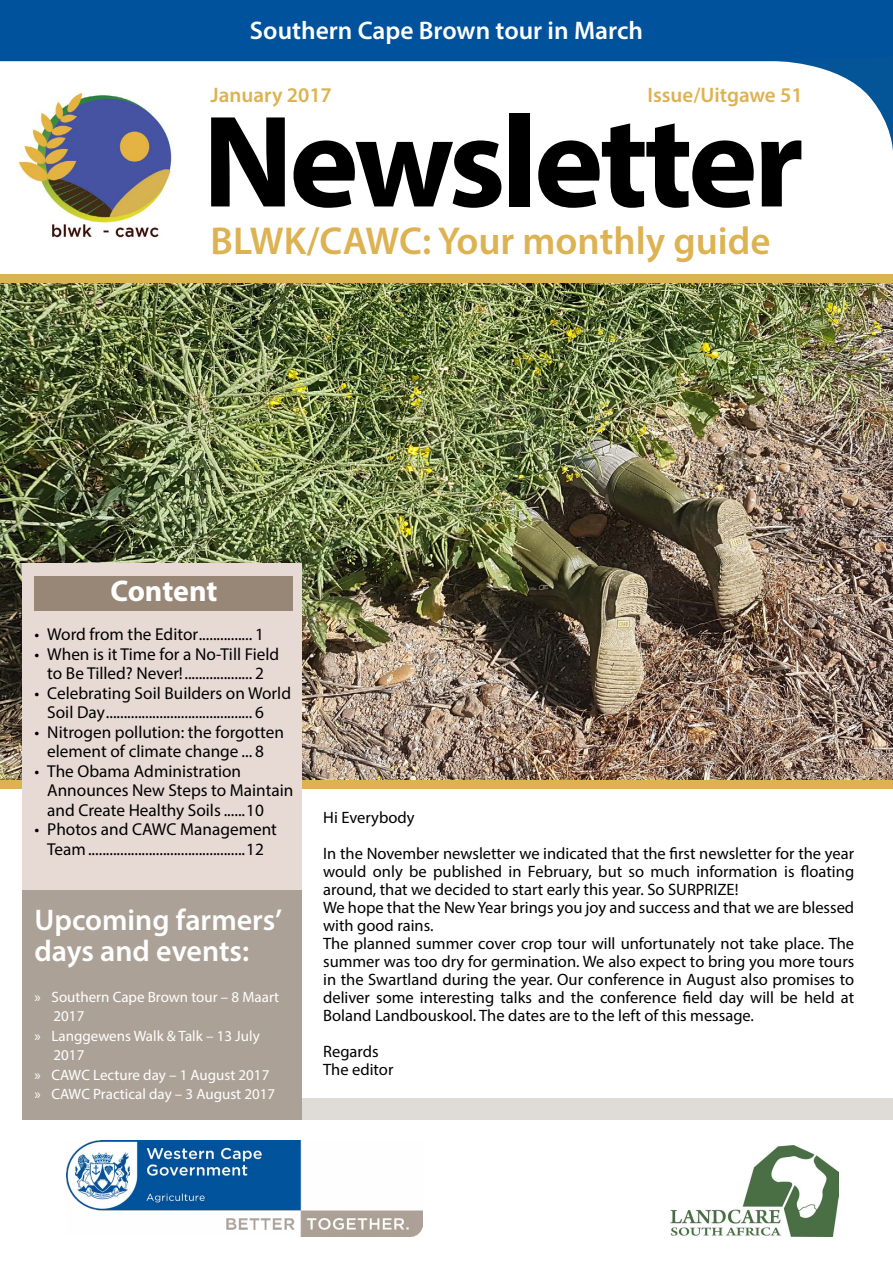
<style>
.page{position:relative;width:893px;height:1263px;background:#fff}
.page>*{position:absolute;margin:0;border:0;box-sizing:border-box;transform-origin:0 0}
.t1{font:700 132px "Myriad Pro";letter-spacing:-.03em;color:#000}
.t2{font:600 39px "Myriad Pro";color:#ddb252}
.t3{font:600 30px/31.5px "Myriad Pro";color:#fff}
.t4{font:700 30px "Myriad Pro";letter-spacing:-.005em;color:#fff}
.t5{font:600 25.5px "Myriad Pro";color:#fff}
.t6{font:600 21px "Myriad Pro";color:#ddb252}
.t7{font:17.25px/19.5px "Myriad Pro";color:#000;text-align:center}
.t8{font:16.5px/18px "Myriad Pro";color:#000}
.t9{font:15px "Myriad Pro";color:#fff}
</style>
<div class="page">
<div style="left:22px;top:890px;width:280px;height:229px;background:#aca196"></div>
<div style="left:0;top:0;width:893px;height:61px;background:#00529c"></div>
<img style="left:18px;top:93px;width:154px;height:145px">
<svg style="left:771px;top:61px;width:122px;height:90px"></svg>
<img style="left:67px;top:1140px;width:355px;height:96px">
<img style="left:0;top:283px;width:893px;height:497px">
<div style="left:302px;top:1098px;width:591px;height:21px;background:#dfdbd7"></div>
<img style="left:671px;top:1145px;width:168px;height:91px">
<div style="left:0;top:780px;width:893px;height:9px;background:#ddb252"></div>
<div style="left:22px;top:564px;width:280px;height:326px;background:#e7dad4"></div>
<div style="left:34px;top:576px;width:259px;height:35px;background:#988777"></div>
<div style="left:0;top:274px;width:893px;height:9px;background:#ddb252"></div>
<h3 class="t5" style="left:250px;top:14px;width:395px">Southern Cape Brown tour in March</h3>
<p class="t6" style="left:211px;top:82px;width:123px">January 2017</p>
<p class="t6" style="left:647px;top:82px;width:157px">Issue/Uitgawe 51</p>
<h1 class="t1" style="left:202px;top:76px;width:603px">Newsletter</h1>
<h2 class="t2" style="left:211px;top:216px;width:561px">BLWK/CAWC: Your monthly guide</h2>
<h3 class="t4" style="left:110px;top:572px;width:109px">Content</h3>
<p class="t7" style="left:34px;top:625px;width:231px">• Word from the Editor............... 1</p>
<p class="t7" style="left:34px;top:644px;width:246px">• When is it Time for a No-Till Field to Be Tilled? Never!................... 2</p>
<p class="t7" style="left:47px;top:683px;width:245px;text-align:left;text-indent:-13px">• Celebrating Soil Builders on World<br>Soil Day......................................... 6</p>
<p class="t7" style="left:34px;top:722px;width:251px">• Nitrogen pollution: the forgotten element of climate change ... 8</p>
<p class="t7" style="left:47px;top:761px;width:248px;text-align:left;text-indent:-13px">• The Obama Administration<br>Announces New Steps to Maintain and Create Healthy Soils ......10</p>
<p class="t7" style="left:34px;top:819px;width:244px">• Photos and CAWC Management<br>Team............................................12</p>
<h3 class="t3" style="left:34px;top:903px;width:249px">Upcoming farmers’ days and events:</h3>
<p class="t9" style="left:34px;top:987px;width:246px">» Southern Cape Brown tour – 8 Maart</p>
<p class="t9" style="left:54px;top:1007px;width:32px">2017</p>
<p class="t9" style="left:34px;top:1026px;width:227px">» Langgewens Walk &amp; Talk – 13 July</p>
<p class="t9" style="left:54px;top:1046px;width:32px">2017</p>
<p class="t9" style="left:34px;top:1065px;width:236px">» CAWC Lecture day – 1 August 2017</p>
<p class="t9" style="left:34px;top:1085px;width:242px">» CAWC Practical day – 3 August 2017</p>
<p class="t8" style="left:323px;top:799px;width:532px;line-height:36px">Hi Everybody<br>In the November newsletter we indicated that the first newsletter for the year</p>
<p class="t8" style="left:323px;top:862px;width:533px">would only be published in February, but so much information is floating around, that we decided to start early this year. So SURPRIZE!<br>We hope that the New Year brings you joy and success and that we are blessed with good rains.<br>The planned summer cover crop tour will unfortunately not take place. The summer was too dry for germination. We also expect to bring you more tours in the Swartland during the year. Our conference in August also promises to deliver some interesting talks and the conference field day will be held at Boland Landbouskool. The dates are to the left of this message.</p>
<p class="t8" style="left:323px;top:1042px;width:72px">Regards<br>The editor</p>
</div>
